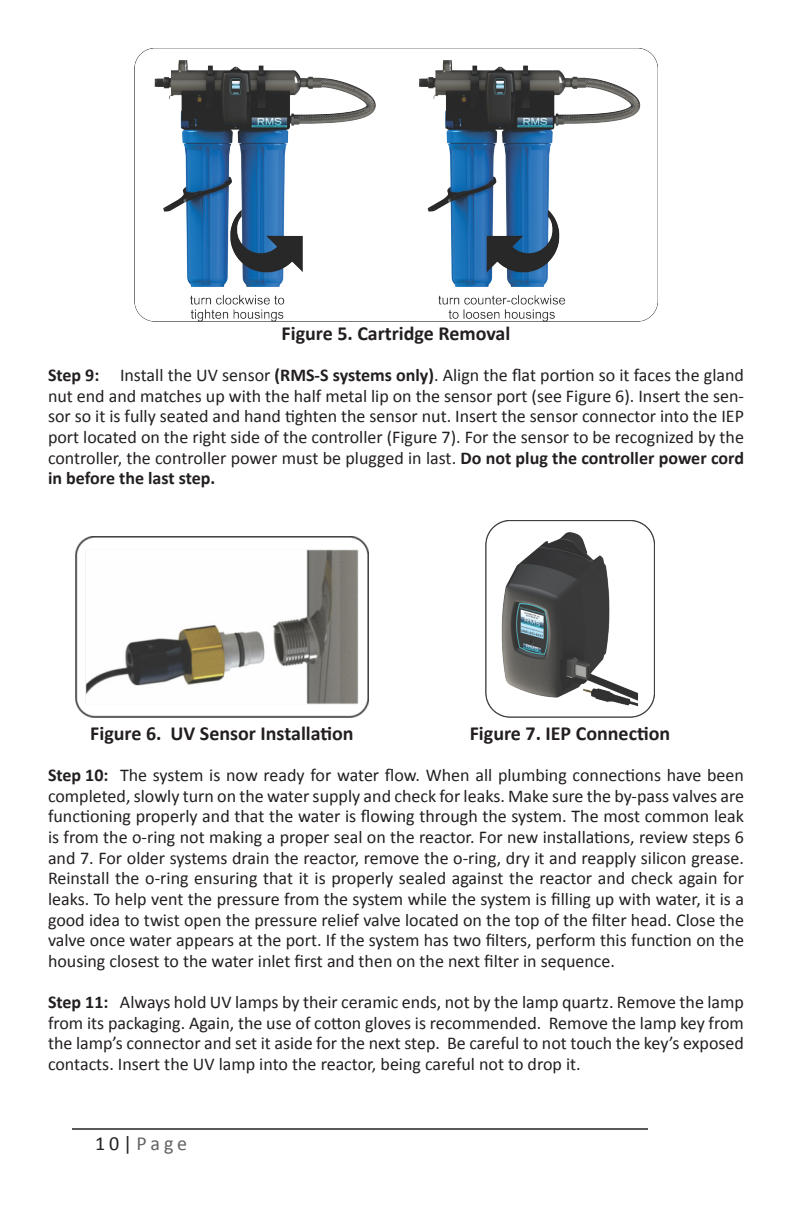
<style>
.page{position:relative;width:792px;height:1224px;background:#fff}
.page>*{position:absolute;margin:0;border:0;box-sizing:border-box;transform-origin:0 0}
.t1{font:700 20px "Calibri";color:#231f20}
.t2{font:20px "Calibri";letter-spacing:.195em;color:#636366}
.t3{font:18px/20.6px "Calibri";color:#231f20;text-align:justify}
.s1{font-weight:700}
.s2{color:#231f20}
</style>
<div class="page">
<hr style="left:72px;top:1128px;width:576px;height:2px;background:#57585a">
<img style="left:135px;top:48px;width:522px;height:273px">
<img style="left:75px;top:536px;width:294px;height:181px">
<img style="left:485px;top:520px;width:170px;height:197px">
<p class="t1" style="left:282px;top:319px;width:230px">Figure 5. Cartridge Removal</p>
<p class="t3" style="left:48px;top:364px;width:698px"><span class="s1">Step 9:</span> Install the UV sensor <span class="s1">(RMS-S systems only)</span>. Align the flat portion so it faces the gland nut end and matches up with the half metal lip on the sensor port (see Figure 6). Insert the sen&shy;sor so it is fully seated and hand tighten the sensor nut. Insert the sensor connector into the IEP port located on the right side of the controller (Figure 7). For the sensor to be recognized by the controller, the controller power must be plugged in last. <span class="s1">Do not plug the controller power cord in before the last step.</span></p>
<p class="t1" style="left:90px;top:719px;width:265px">Figure 6. UV Sensor Installation</p>
<p class="t1" style="left:470px;top:719px;width:202px">Figure 7. IEP Connection</p>
<p class="t3" style="left:48px;top:764px;width:698px"><span class="s1">Step 10:</span> The system is now ready for water flow. When all plumbing connections have been completed, slowly turn on the water supply and check for leaks. Make sure the by-pass valves are functioning properly and that the water is flowing through the system. The most common leak is from the o-ring not making a proper seal on the reactor. For new installations, review steps 6 and 7. For older systems drain the reactor, remove the o-ring, dry it and reapply silicon grease.<br>Reinstall the o-ring ensuring that it is properly sealed against the reactor and check again for leaks. To help vent the pressure from the system while the system is filling up with water, it is a good idea to twist open the pressure relief valve located on the top of the filter head. Close the valve once water appears at the port. If the system has two filters, perform this function on the housing closest to the water inlet first and then on the next filter in sequence.</p>
<p class="t3" style="left:48px;top:991px;width:697px"><span class="s1">Step 11:</span> Always hold UV lamps by their ceramic ends, not by the lamp quartz. Remove the lamp from its packaging. Again, the use of cotton gloves is recommended. Remove the lamp key from the lamp’s connector and set it aside for the next step. Be careful to not touch the key’s exposed contacts. Insert the UV lamp into the reactor, being careful not to drop it.</p>
<p class="t2" style="left:95px;top:1129px;width:94px"><span class="s2">10|</span>Page</p>
</div>
